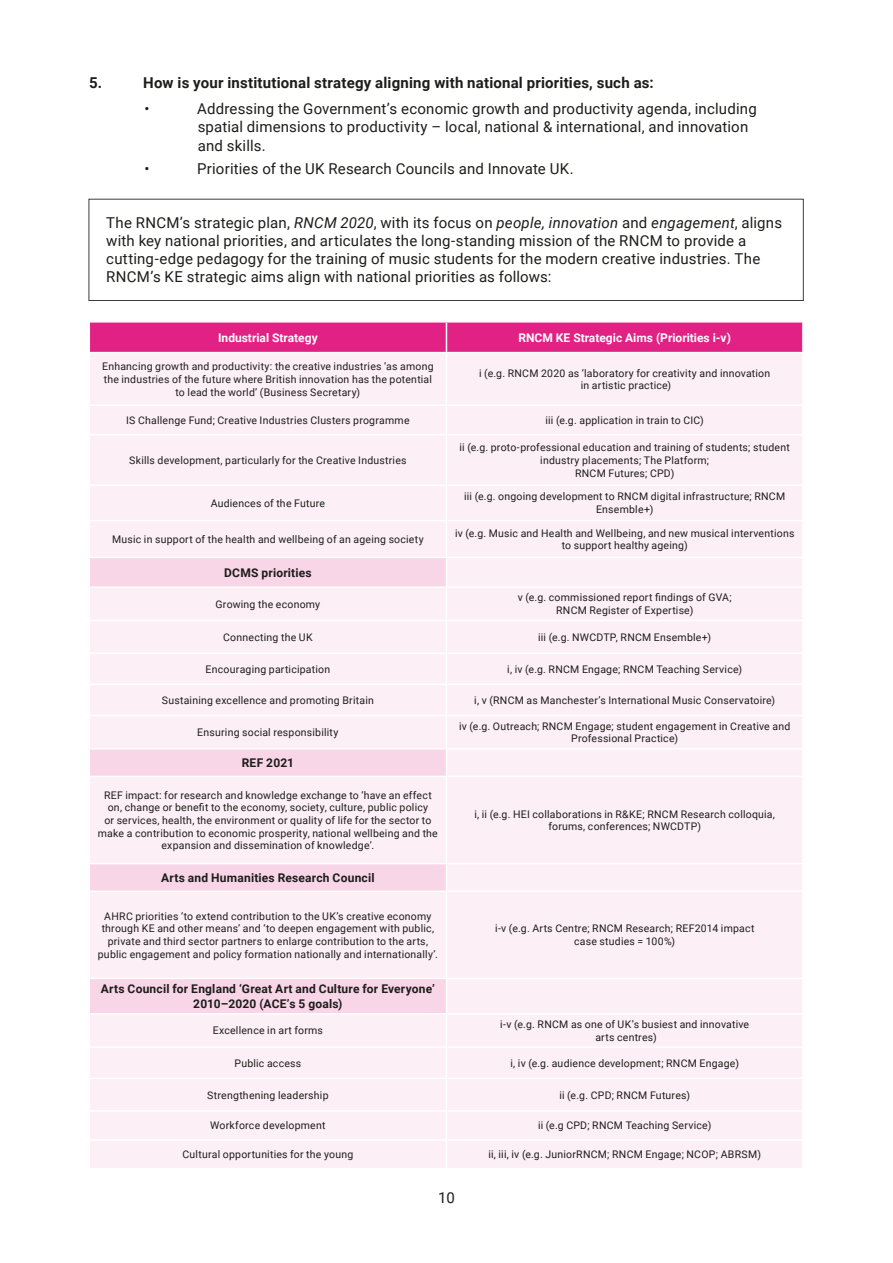
<style>
.page{position:relative;width:893px;height:1263px;background:#fff}
.page>*{position:absolute;margin:0;border:0;box-sizing:border-box;transform-origin:0 0}
.t1{font:15px/18px "Roboto";letter-spacing:.01em;color:#1d1d1b}
.t2{font:700 15px "Roboto";letter-spacing:.01em;color:#1d1d1b}
.t3{font:700 12px/14.4px "Roboto";letter-spacing:.015em;color:#1d1d1b;text-align:center}
.t4{font:700 12px "Roboto";color:#fff}
.t5{font:10.5px/12.6px "Roboto";letter-spacing:.02em;color:#1d1d1b;text-align:center}
.s1{font-style:italic}
</style>
<div class="page">
<div style="left:89px;top:199px;width:715px;height:102px;border:1px solid #3c3c3b"></div>
<div style="left:90px;top:353px;width:712px;height:815px;background:#fceff6"></div>
<svg style="left:90px;top:558px;width:356px;height:455px;fill:#fceff6"></svg>
<hr style="left:446px;top:353px;width:1px;height:52px;background:#fff">
<hr style="left:89px;top:405px;width:357px;height:1px;background:#fff">
<hr style="left:446px;top:405px;width:358px;height:1px;background:#fff">
<svg style="left:446px;top:406px;width:1px;height:28px"></svg>
<hr style="left:89px;top:434px;width:357px;height:2px;background:#fff">
<hr style="left:446px;top:434px;width:358px;height:2px;background:#fff">
<hr style="left:446px;top:436px;width:1px;height:48px;background:#fff">
<hr style="left:89px;top:484px;width:357px;height:2px;background:#fff">
<hr style="left:446px;top:484px;width:358px;height:2px;background:#fff">
<hr style="left:446px;top:486px;width:1px;height:34px;background:#fff">
<hr style="left:89px;top:520px;width:357px;height:1px;background:#fff">
<hr style="left:446px;top:520px;width:358px;height:1px;background:#fff">
<hr style="left:446px;top:521px;width:1px;height:36px;background:#fff">
<hr style="left:89px;top:557px;width:357px;height:1px;background:#fff">
<hr style="left:446px;top:557px;width:358px;height:1px;background:#fff">
<svg style="left:446px;top:558px;width:1px;height:28px"></svg>
<hr style="left:89px;top:586px;width:357px;height:2px;background:#fff">
<hr style="left:446px;top:586px;width:358px;height:2px;background:#fff">
<hr style="left:446px;top:588px;width:1px;height:32px;background:#fff">
<hr style="left:89px;top:620px;width:357px;height:1px;background:#fff">
<hr style="left:446px;top:620px;width:358px;height:1px;background:#fff">
<hr style="left:446px;top:621px;width:1px;height:31px;background:#fff">
<hr style="left:89px;top:652px;width:357px;height:2px;background:#fff">
<hr style="left:446px;top:652px;width:358px;height:2px;background:#fff">
<svg style="left:446px;top:654px;width:1px;height:29px"></svg>
<hr style="left:89px;top:683px;width:357px;height:2px;background:#fff">
<hr style="left:446px;top:683px;width:358px;height:2px;background:#fff">
<hr style="left:446px;top:685px;width:1px;height:30px;background:#fff">
<hr style="left:89px;top:715px;width:357px;height:1px;background:#fff">
<hr style="left:446px;top:715px;width:358px;height:1px;background:#fff">
<hr style="left:446px;top:716px;width:1px;height:32px;background:#fff">
<hr style="left:89px;top:748px;width:357px;height:1px;background:#fff">
<hr style="left:446px;top:748px;width:358px;height:1px;background:#fff">
<svg style="left:446px;top:749px;width:1px;height:27px"></svg>
<hr style="left:89px;top:776px;width:357px;height:1px;background:#fff">
<hr style="left:446px;top:776px;width:358px;height:1px;background:#fff">
<hr style="left:446px;top:777px;width:1px;height:86px;background:#fff">
<hr style="left:89px;top:863px;width:357px;height:1px;background:#fff">
<hr style="left:446px;top:863px;width:358px;height:1px;background:#fff">
<svg style="left:446px;top:864px;width:1px;height:26px"></svg>
<hr style="left:89px;top:890px;width:357px;height:2px;background:#fff">
<hr style="left:446px;top:890px;width:358px;height:2px;background:#fff">
<hr style="left:446px;top:892px;width:1px;height:86px;background:#fff">
<hr style="left:89px;top:978px;width:357px;height:1px;background:#fff">
<hr style="left:446px;top:978px;width:358px;height:1px;background:#fff">
<hr style="left:446px;top:979px;width:1px;height:34px;background:#fff">
<hr style="left:89px;top:1013px;width:357px;height:1px;background:#fff">
<hr style="left:446px;top:1013px;width:358px;height:1px;background:#fff">
<hr style="left:446px;top:1014px;width:1px;height:32px;background:#fff">
<hr style="left:89px;top:1046px;width:357px;height:2px;background:#fff">
<hr style="left:446px;top:1046px;width:358px;height:2px;background:#fff">
<svg style="left:446px;top:1048px;width:1px;height:29px"></svg>
<hr style="left:89px;top:1077px;width:357px;height:2px;background:#fff">
<hr style="left:446px;top:1077px;width:358px;height:2px;background:#fff">
<hr style="left:446px;top:1079px;width:1px;height:31px;background:#fff">
<hr style="left:89px;top:1110px;width:357px;height:2px;background:#fff">
<hr style="left:446px;top:1110px;width:358px;height:2px;background:#fff">
<svg style="left:446px;top:1112px;width:1px;height:56px"></svg>
<div style="left:89px;top:322px;width:713px;height:30px;background:#e22185"></div>
<hr style="left:446px;top:321px;width:358px;height:2px;background:#fff">
<hr style="left:89px;top:1139px;width:357px;height:2px;background:#fff">
<hr style="left:446px;top:1139px;width:358px;height:2px;background:#fff">
<h1 class="t2" style="left:89px;top:72px;width:15px">5.</h1>
<h1 class="t2" style="left:143px;top:72px;width:512px">How is your institutional strategy aligning with national priorities, such as:</h1>
<h1 class="t1" style="left:145px;top:99px;width:7px">•</h1>
<h1 class="t1" style="left:197px;top:99px;width:561px">Addressing the Government’s economic growth and productivity agenda, including spatial dimensions to productivity – local, national &amp; international, and innovation</h1>
<h1 class="t1" style="left:198px;top:136px;width:69px">and skills.</h1>
<h1 class="t1" style="left:145px;top:159px;width:7px">•</h1>
<h1 class="t1" style="left:197px;top:159px;width:378px">Priorities of the UK Research Councils and Innovate UK.</h1>
<p class="t1" style="left:106px;top:213px;width:677px">The RNCM’s strategic plan, <span class="s1">RNCM 2020</span>, with its focus on <span class="s1">people, innovation</span> and <span class="s1">engagement</span>, aligns with key national priorities, and articulates the long-standing mission of the RNCM to provide a cutting-edge pedagogy for the training of music students for the modern creative industries. The RNCM’s KE strategic aims align with national priorities as follows:</p>
<p class="t4" style="left:218px;top:329px;width:101px">Industrial Strategy</p>
<p class="t4" style="left:518px;top:329px;width:214px">RNCM KE Strategic Aims (Priorities i-v)</p>
<p class="t5" style="left:102px;top:360px;width:333px">Enhancing growth and productivity: the creative industries ‘as among the industries of the future where British innovation has the potential to lead the world’ (Business Secretary)</p>
<p class="t5" style="left:479px;top:366px;width:293px">i (e.g. RNCM 2020 as ‘laboratory for creativity and innovation in artistic practice)</p>
<p class="t5" style="left:126px;top:414px;width:285px">IS Challenge Fund; Creative Industries Clusters programme</p>
<p class="t5" style="left:545px;top:414px;width:160px">iii (e.g. application in train to CIC)</p>
<p class="t5" style="left:129px;top:453px;width:279px">Skills development, particularly for the Creative Industries</p>
<p class="t5" style="left:460px;top:441px;width:332px">ii (e.g. proto-professional education and training of students; student industry placements; The Platform;<br>RNCM Futures; CPD)</p>
<p class="t5" style="left:211px;top:496px;width:116px">Audiences of the Future</p>
<p class="t5" style="left:464px;top:490px;width:323px">iii (e.g. ongoing development to RNCM digital infrastructure; RNCM<br>Ensemble+)</p>
<p class="t5" style="left:112px;top:532px;width:313px">Music in support of the health and wellbeing of an ageing society</p>
<p class="t5" style="left:455px;top:526px;width:341px">iv (e.g. Music and Health and Wellbeing, and new musical interventions to support healthy ageing)</p>
<p class="t3" style="left:224px;top:565px;width:89px">DCMS priorities</p>
<p class="t5" style="left:216px;top:597px;width:106px">Growing the economy</p>
<p class="t5" style="left:518px;top:591px;width:215px">v (e.g. commissioned report findings of GVA;<br>RNCM Register of Expertise)</p>
<p class="t5" style="left:223px;top:630px;width:91px">Connecting the UK</p>
<p class="t5" style="left:538px;top:630px;width:175px">iii (e.g. NWCDTP, RNCM Ensemble+)</p>
<p class="t5" style="left:206px;top:662px;width:126px">Encouraging participation</p>
<p class="t5" style="left:507px;top:662px;width:236px">i, iv (e.g. RNCM Engage; RNCM Teaching Service)</p>
<p class="t5" style="left:162px;top:693px;width:214px">Sustaining excellence and promoting Britain</p>
<p class="t5" style="left:474px;top:693px;width:303px">i, v (RNCM as Manchester’s International Music Conservatoire)</p>
<p class="t5" style="left:197px;top:726px;width:143px">Ensuring social responsibility</p>
<p class="t5" style="left:459px;top:719px;width:333px">iv (e.g. Outreach; RNCM Engage; student engagement in Creative and<br>Professional Practice)</p>
<p class="t3" style="left:242px;top:755px;width:54px">REF 2021</p>
<p class="t5" style="left:98px;top:788px;width:341px">REF impact: for research and knowledge exchange to ‘have an effect on, change or benefit to the economy, society, culture, public policy<br>or services, health, the environment or quality of life for the sector to make a contribution to economic prosperity, national wellbeing and the expansion and dissemination of knowledge’.</p>
<p class="t5" style="left:474px;top:807px;width:302px">i, ii (e.g. HEI collaborations in R&amp;KE; RNCM Research colloquia, forums, conferences; NWCDTP)</p>
<p class="t3" style="left:161px;top:870px;width:215px">Arts and Humanities Research Council</p>
<p class="t5" style="left:98px;top:909px;width:342px">AHRC priorities ‘to extend contribution to the UK’s creative economy through KE and other means’ and ‘to deepen engagement with public, private and third sector partners to enlarge contribution to the arts, public engagement and policy formation nationally and internationally’.</p>
<p class="t5" style="left:495px;top:922px;width:261px">i-v (e.g. Arts Centre; RNCM Research; REF2014 impact case studies = 100%)</p>
<p class="t3" style="left:101px;top:981px;width:335px">Arts Council for England ‘Great Art and Culture for Everyone’<br>2010–2020 (ACE’s 5 goals)</p>
<p class="t5" style="left:213px;top:1024px;width:112px">Excellence in art forms</p>
<p class="t5" style="left:500px;top:1018px;width:250px">i-v (e.g. RNCM as one of UK’s busiest and innovative arts centres)</p>
<p class="t5" style="left:234px;top:1056px;width:68px">Public access</p>
<p class="t5" style="left:510px;top:1056px;width:230px">i, iv (e.g. audience development; RNCM Engage)</p>
<p class="t5" style="left:207px;top:1088px;width:123px">Strengthening leadership</p>
<p class="t5" style="left:559px;top:1088px;width:132px">ii (e.g. CPD; RNCM Futures)</p>
<p class="t5" style="left:210px;top:1119px;width:117px">Workforce development</p>
<p class="t5" style="left:538px;top:1119px;width:175px">ii (e.g CPD; RNCM Teaching Service)</p>
<p class="t5" style="left:182px;top:1148px;width:172px">Cultural opportunities for the young</p>
<p class="t5" style="left:488px;top:1148px;width:274px">ii, iii, iv (e.g. JuniorRNCM; RNCM Engage; NCOP; ABRSM)</p>
<h1 class="t1" style="left:438px;top:1188px;width:18px">10</h1>
</div>
